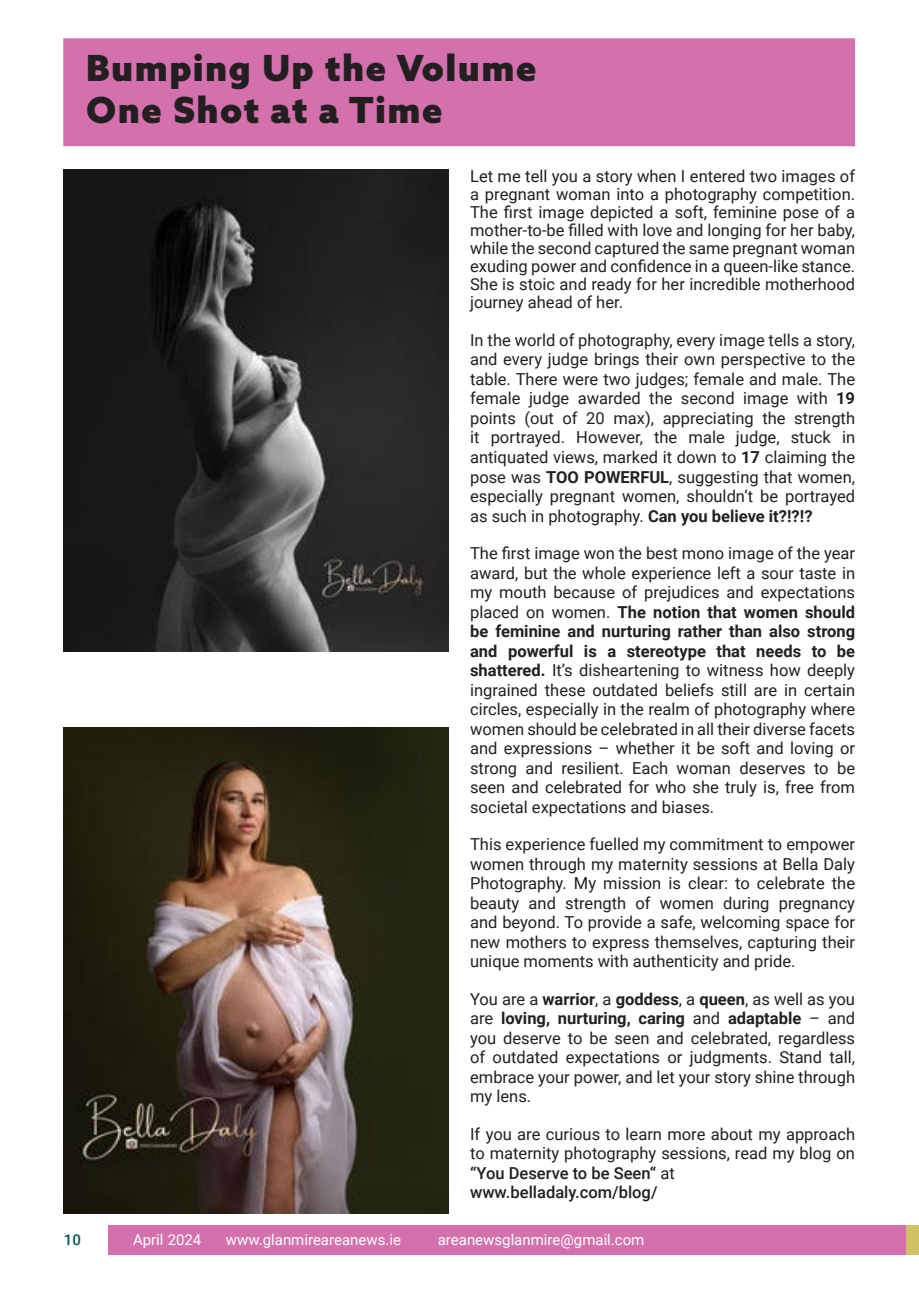
<style>
.page{position:relative;width:919px;height:1289px;background:#fff}
.page>*{position:absolute;margin:0;border:0;box-sizing:border-box;transform-origin:0 0}
.t1{font:900 36px/42px "Azo Sans";letter-spacing:.04em;color:#231f20}
.t2{font:16.5px/19.5px "Roboto";color:#231f20;text-align:justify}
.t3{font:15px "Roboto";color:#fff}
.t4{font:500 15px "Roboto";color:#005952}
.s1{font-weight:700}
.s2{font-weight:500}
</style>
<div class="page">
<div style="left:906px;top:1225px;width:12px;height:29px;background:#d0c365"></div>
<div style="left:108px;top:1225px;width:798px;height:29px;background:#d471ad"></div>
<div style="left:63px;top:38px;width:792px;height:108px;background:#d471ad"></div>
<img style="left:63px;top:727px;width:385px;height:485px">
<img style="left:63px;top:170px;width:385px;height:482px">
<h1 class="t1" style="left:86px;top:46px;width:452px">Bumping Up the Volume<br>One Shot at a Time</h1>
<p class="t2" style="left:470px;top:167px;width:386px;line-height:18px">Let me tell you a story when I entered two images of a pregnant woman into a photography competition.<br>The first image depicted a soft, feminine pose of a mother-to-be filled with love and longing for her baby, while the second captured the same pregnant woman exuding power and confidence in a queen-like stance.<br>She is stoic and ready for her incredible motherhood journey ahead of her.</p>
<p class="t2" style="left:470px;top:330px;width:386px">In the world of photography, every image tells a story, and every judge brings their own perspective to the table. There were two judges; female and male. The female judge awarded the second image with <span class="s1">19 </span>points (out of 20 max), appreciating the strength it portrayed. However, the male judge, stuck in antiquated views, marked it down to <span class="s1">17</span> claiming the pose was <span class="s1">TOO POWERFUL</span>, suggesting that women, especially pregnant women, shouldn’t be portrayed as such in photography. <span class="s1">Can you believe it?!?!?</span></p>
<p class="t2" style="left:470px;top:543px;width:386px">The first image won the best mono image of the year award, but the whole experience left a sour taste in my mouth because of prejudices and expectations placed on women. <span class="s1">The notion that women should be feminine and nurturing rather than also strong and powerful is a stereotype that needs to be shattered.</span> It’s disheartening to witness how deeply ingrained these outdated beliefs still are in certain circles, especially in the realm of photography where women should be celebrated in all their diverse facets and expressions – whether it be soft and loving or strong and resilient. Each woman deserves to be seen and celebrated for who she truly is, free from societal expectations and biases.</p>
<p class="t2" style="left:470px;top:834px;width:386px">This experience fuelled my commitment to empower women through my maternity sessions at Bella Daly Photography. My mission is clear: to celebrate the beauty and strength of women during pregnancy and beyond. To provide a safe, welcoming space for new mothers to express themselves, capturing their unique moments with authenticity and pride.</p>
<p class="t2" style="left:470px;top:988px;width:386px">You are a <span class="s1">warrior</span>, a <span class="s1">goddess</span>, a <span class="s1">queen</span>, as well as you are <span class="s1">loving, nurturing, caring</span> and <span class="s1">adaptable</span> – and you deserve to be seen and celebrated, regardless of outdated expectations or judgments. Stand tall, embrace your power, and let your story shine through my lens.</p>
<p class="t2" style="left:470px;top:1123px;width:386px;text-align:left">If you are curious to learn more about my approach to maternity photography sessions, read my blog on <span class="s2">“You Deserve to be Seen“</span> at <span class="s2">www.belladaly.com/blog/</span></p>
<p class="t4" style="left:64px;top:1228px;width:19px">10</p>
<p class="t3" style="left:133px;top:1228px;width:70px">April 2024</p>
<p class="t3" style="left:226px;top:1228px;width:176px">www.glanmireareanews.ie</p>
<p class="t3" style="left:438px;top:1228px;width:208px">areanewsglanmire@gmail.com</p>
</div>
